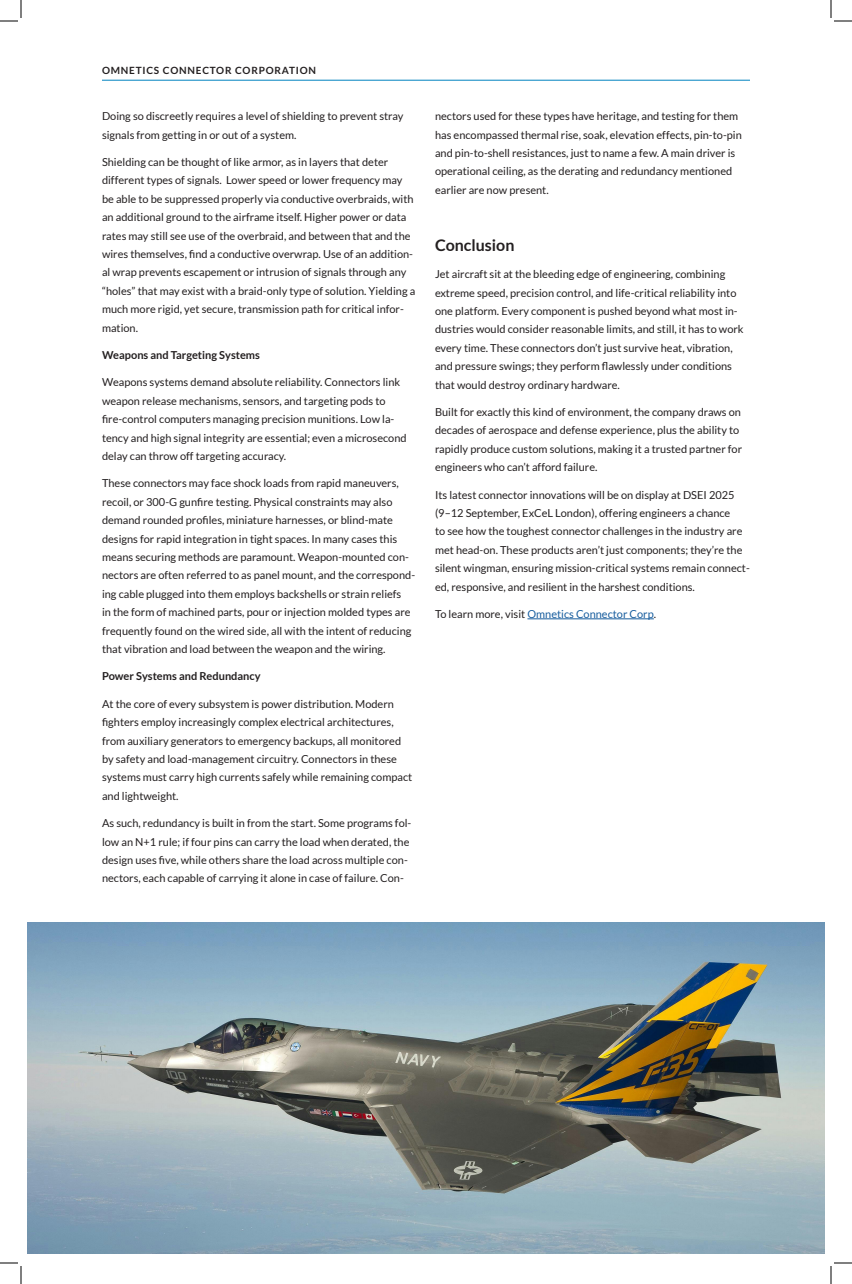
<style>
.page{position:relative;width:852px;height:1284px;background:#fff}
.page>*{position:absolute;margin:0;border:0;box-sizing:border-box;transform-origin:0 0}
.t1{font:700 16px "Lato";color:#231f20}
.t2{font:11px/18.4px "Lato";color:#231f20}
.t3{font:700 11px "Lato";color:#231f20}
.t4{font:11px "Lato";color:#175d9e}
.t5{font:700 10px "Lato";letter-spacing:.08em;color:#231f20}
.s1{color:#231f20}
</style>
<div class="page">
<hr style="left:102px;top:80px;width:648px;height:1px;background:#0083bf">
<hr style="left:527px;top:619px;width:127px;height:1px;background:#175d9e">
<img style="left:27px;top:923px;width:798px;height:331px">
<svg style="left:0;top:0;width:22px;height:22px"></svg>
<svg style="left:0;top:1262px;width:22px;height:22px"></svg>
<svg style="left:830px;top:0;width:22px;height:22px"></svg>
<svg style="left:830px;top:1262px;width:22px;height:22px"></svg>
<p class="t5" style="left:102px;top:65px;width:216px">OMNETICS CONNECTOR CORPORATION</p>
<p class="t2" style="left:102px;top:107px;width:303px">Doing so discreetly requires a level of shielding to prevent stray signals from getting in or out of a system.</p>
<p class="t2" style="left:102px;top:153px;width:315px">Shielding can be thought of like armor, as in layers that deter different types of signals. Lower speed or lower frequency may be able to be suppressed properly via conductive overbraids, with an additional ground to the airframe itself. Higher power or data rates may still see use of the overbraid, and between that and the wires themselves, find a conductive overwrap. Use of an addition&shy;al wrap prevents escapement or intrusion of signals through any “holes” that may exist with a braid-only type of solution. Yielding a much more rigid, yet secure, transmission path for critical infor&shy;mation.</p>
<p class="t3" style="left:102px;top:349px;width:160px">Weapons and Targeting Systems</p>
<p class="t2" style="left:102px;top:373px;width:306px">Weapons systems demand absolute reliability. Connectors link weapon release mechanisms, sensors, and targeting pods to fire-control computers managing precision munitions. Low la&shy;tency and high signal integrity are essential; even a microsecond delay can throw off targeting accuracy.</p>
<p class="t2" style="left:102px;top:474px;width:315px">These connectors may face shock loads from rapid maneuvers, recoil, or 300-G gunfire testing. Physical constraints may also demand rounded profiles, miniature harnesses, or blind-mate designs for rapid integration in tight spaces. In many cases this means securing methods are paramount. Weapon-mounted con&shy;nectors are often referred to as panel mount, and the correspond&shy;ing cable plugged into them employs backshells or strain reliefs<br>in the form of machined parts, pour or injection molded types are frequently found on the wired side, all with the intent of reducing that vibration and load between the weapon and the wiring.</p>
<p class="t3" style="left:102px;top:670px;width:160px">Power Systems and Redundancy</p>
<p class="t2" style="left:102px;top:695px;width:312px">At the core of every subsystem is power distribution. Modern fighters employ increasingly complex electrical architectures, from auxiliary generators to emergency backups, all monitored by safety and load-management circuitry. Connectors in these systems must carry high currents safely while remaining compact and lightweight.</p>
<p class="t2" style="left:102px;top:814px;width:311px">As such, redundancy is built in from the start. Some programs fol&shy;low an N+1 rule; if four pins can carry the load when derated, the design uses five, while others share the load across multiple con&shy;nectors, each capable of carrying it alone in case of failure. Con-</p>
<p class="t2" style="left:435px;top:107px;width:308px">nectors used for these types have heritage, and testing for them has encompassed thermal rise, soak, elevation effects, pin-to-pin and pin-to-shell resistances, just to name a few. A main driver is operational ceiling, as the derating and redundancy mentioned earlier are now present.</p>
<p class="t1" style="left:435px;top:236px;width:81px">Conclusion</p>
<p class="t2" style="left:435px;top:265px;width:310px">Jet aircraft sit at the bleeding edge of engineering, combining extreme speed, precision control, and life-critical reliability into one platform. Every component is pushed beyond what most in&shy;dustries would consider reasonable limits, and still, it has to work every time. These connectors don’t just survive heat, vibration, and pressure swings; they perform flawlessly under conditions that would destroy ordinary hardware.</p>
<p class="t2" style="left:435px;top:403px;width:309px">Built for exactly this kind of environment, the company draws on decades of aerospace and defense experience, plus the ability to rapidly produce custom solutions, making it a trusted partner for engineers who can’t afford failure.</p>
<p class="t2" style="left:435px;top:485px;width:316px">Its latest connector innovations will be on display at DSEI 2025 (9–12 September, ExCeL London), offering engineers a chance<br>to see how the toughest connector challenges in the industry are met head-on. These products aren’t just components; they’re the silent wingman, ensuring mission-critical systems remain connect&shy;ed, responsive, and resilient in the harshest conditions.</p>
<p class="t4" style="left:435px;top:608px;width:223px"><span class="s1">To learn more, visit</span> Omnetics Connector Corp<span class="s1">.</span></p>
</div>
